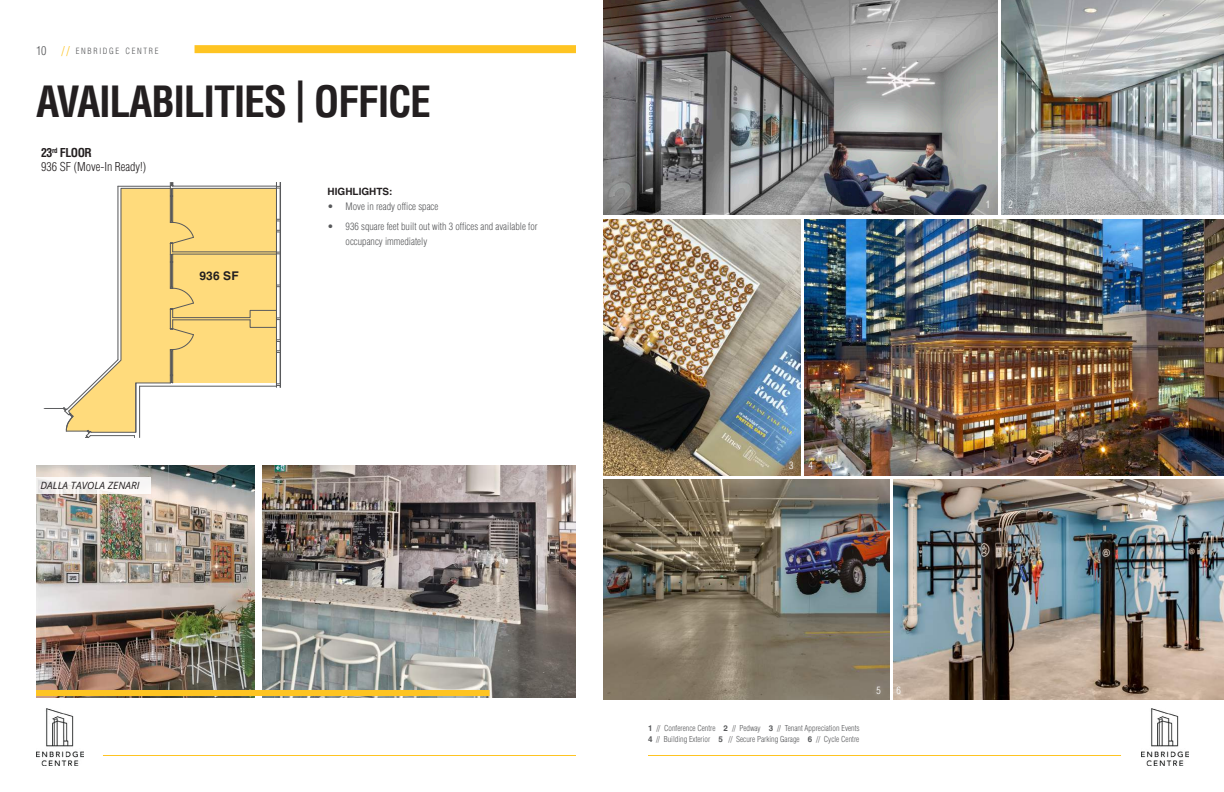
<style>
.page{position:relative;width:1224px;height:792px;background:#fff}
.page>*{position:absolute;margin:0;border:0;box-sizing:border-box;transform-origin:0 0}
.t1{font:700 condensed 42px "Helvetica LT Std";letter-spacing:-.03em;color:#231f20}
.t2{font:300 condensed 12px/14.4px "Helvetica LT Std";color:#231f20}
.t3{font:700 12px "Helvetica LT Std";color:#231f20}
.t4{font:300 condensed 10px/15px "Helvetica LT Std";color:#57585a}
.t5{font:italic 10px "Open Sans";letter-spacing:.01em;color:#231f20}
.t6{font:700 10px "Helvetica LT Std";color:#231f20}
.t7{font:300 condensed 10px "Helvetica LT Std";color:#fff}
.t8{font:300 condensed 8.4px "Helvetica LT Std";letter-spacing:.2em;color:#57585a}
.t9{font:300 condensed 8px/11px "Helvetica LT Std";color:#57585a}
.s1{font-size:12px}
.s2{font-size:12px;color:#fec422}
.s3{font-weight:700}
.s4{font-weight:700;font-stretch:normal}
</style>
<div class="page">
<img style="left:1142px;top:708px;width:46px;height:57px">
<hr style="left:648px;top:755px;width:473px;height:1px;background:#fec422">
<hr style="left:103px;top:755px;width:473px;height:1px;background:#fec422">
<div style="left:195px;top:45px;width:381px;height:8px;background:#fec422"></div>
<svg style="left:43px;top:182px;width:238px;height:256px"></svg>
<img style="left:36px;top:466px;width:219px;height:232px">
<img style="left:263px;top:466px;width:313px;height:232px">
<div style="left:36px;top:690px;width:454px;height:6px;background:#fec422"></div>
<img style="left:37px;top:708px;width:46px;height:57px">
<svg style="left:36px;top:477px;width:114px;height:16px;fill:#f9f8f6"></svg>
<img style="left:603px;top:0;width:394px;height:215px">
<img style="left:1002px;top:0;width:222px;height:215px">
<img style="left:603px;top:219px;width:197px;height:256px">
<img style="left:805px;top:219px;width:419px;height:256px">
<img style="left:603px;top:480px;width:286px;height:220px">
<img style="left:894px;top:480px;width:330px;height:220px">
<div style="left:981px;top:195px;width:14px;height:18px;background:#a0a09e"></div>
<div style="left:1003px;top:195px;width:16px;height:19px;background:#fff;opacity:.6"></div>
<div style="left:783px;top:456px;width:16px;height:19px;background:#fff;opacity:.6"></div>
<div style="left:803px;top:456px;width:16px;height:18px;background:#fff;opacity:.6"></div>
<div style="left:871px;top:681px;width:16px;height:20px;background:#857d6f"></div>
<div style="left:891px;top:681px;width:16px;height:20px;background:#fff;opacity:.6"></div>
<p class="t8" style="left:36px;top:45px;width:124px"><span class="s1">10</span> <span class="s2">//</span> ENBRIDGE CENTRE</p>
<h1 class="t1" style="left:36px;top:75px;width:397px">AVAILABILITIES | OFFICE</h1>
<h2 class="t2" style="left:41px;top:145px;width:107px"><span class="s3">23</span><sup>rd</sup> <span class="s3">FLOOR<br></span>936 SF (Move-In Ready!)</h2>
<h2 class="t3" style="left:199px;top:269px;width:41px">936 SF</h2>
<p class="t5" style="left:40px;top:479px;width:101px">DALLA TAVOLA ZENARI</p>
<p class="t6" style="left:328px;top:185px;width:66px">HIGHLIGHTS:</p>
<p class="t4" style="left:328px;top:199px;width:112px">• Move in ready office space</p>
<p class="t4" style="left:346px;top:218px;width:194px;text-indent:-18px">• 936 square feet built out with 3 offices and available for occupancy immediately</p>
<p class="t7" style="left:986px;top:198px;width:6px">1</p>
<p class="t7" style="left:1009px;top:198px;width:6px">2</p>
<p class="t7" style="left:789px;top:459px;width:6px">3</p>
<p class="t7" style="left:809px;top:459px;width:6px">4</p>
<p class="t9" style="left:648px;top:723px;width:213px"><span class="s4">1</span> // Conference Centre <span class="s4">2</span> // Pedway <span class="s4">3</span> // Tenant Appreciation Events<br><span class="s4">4</span> // Building Exterior <span class="s4">5</span> // Secure Parking Garage <span class="s4">6</span> // Cycle Centre</p>
<p class="t7" style="left:876px;top:684px;width:6px">5</p>
<p class="t7" style="left:897px;top:684px;width:6px">6</p>
</div>
